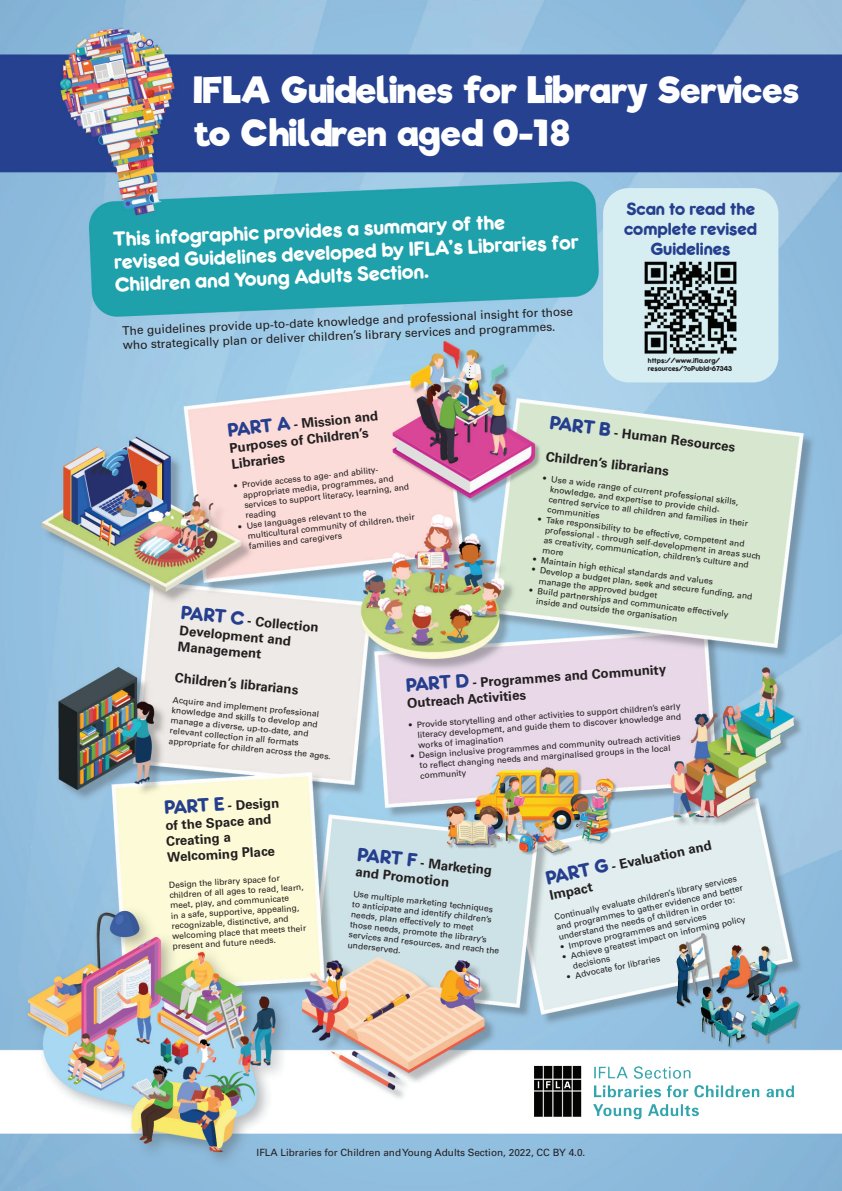
<style>
.page{position:relative;width:842px;height:1191px;background:#fff}
.page>*{position:absolute;margin:0;border:0;box-sizing:border-box;transform-origin:0 0}
.t1{font:36px "Riffic";color:#fff}
.t2{font:19px/22.3px "Rocko Ultra FLF";color:#fff}
.t3{font:16.4px/19.7px "Rocko Ultra FLF";color:#253f8e;text-align:center}
.t4{font:700 13.3px/15.7px "Univers LT Std";color:#231f20}
.t5{font:12px/14.5px "Univers LT Std";color:#231f20}
.t6{font:10px "Univers LT Std";color:#231f20}
.t7{font:8.5px/10.2px "Univers LT Std";color:#231f20}
.t8{font:6.7px/8px "Rocko Ultra FLF";color:#231f20}
.s1{font-family:"Rocko Ultra FLF";font-weight:400;font-size:18px;color:#253f8e}
</style>
<div class="page">
<img style="left:0;top:0;width:842px;height:1190px">
<img style="left:534px;top:1064px;width:266px;height:55px">
<div style="left:603px;top:188px;width:175px;height:194px;background:#d6eef2;border-radius:26px"></div>
<img style="left:644px;top:261px;width:93px;height:93px">
<p class="t1" style="left:194px;top:68px;width:607px">IFLA Guidelines for Library Services</p>
<p class="t1" style="left:194px;top:111px;width:377px">to Children aged 0-18</p>
<p class="t2" style="left:113px;top:230px;width:394px;rotate:-3deg">This infographic provides a summary of the</p>
<p class="t2" style="left:113px;top:253px;width:467px;rotate:-3deg">revised Guidelines developed by IFLA’s Libraries for<br>Children and Young Adults Section.</p>
<p class="t5" style="left:122px;top:322px;width:453px;rotate:-2deg">The guidelines provide up-to-date knowledge and professional insight for those who strategically plan or deliver children’s library services and programmes.</p>
<p class="t3" style="left:624px;top:200px;width:135px">Scan to read the complete revised<br>Guidelines</p>
<p class="t8" style="left:648px;top:357px;width:86px">https://www.ifla.org/ resources/?oPubId=67343</p>
<p class="t4" style="left:227px;top:425px;width:153px;rotate:-7deg"><span class="s1">PART A</span> - Mission and<br>Purposes of Children’s<br>Libraries</p>
<p class="t7" style="left:241px;top:480px;width:167px;text-indent:-8px;rotate:-7deg">• Provide access to age- and ability&shy;appropriate media, programmes, and services to support literacy, learning, and reading</p>
<p class="t4" style="left:551px;top:416px;width:188px;rotate:7deg"><span class="s1">PART B</span> - Human Resources</p>
<p class="t4" style="left:547px;top:448px;width:125px;rotate:7deg">Children’s librarians</p>
<p class="t7" style="left:552px;top:474px;width:202px;text-indent:-8px;rotate:7deg">• Use a wide range of current professional skills, knowledge, and expertise to provide child&shy;centred service to all children and families in their communities</p>
<p class="t7" style="left:246px;top:521px;width:170px;text-indent:-8px;rotate:-7deg">• Use languages relevant to the multicultural community of children, their families and caregivers</p>
<p class="t7" style="left:547px;top:514px;width:219px;text-indent:-8px;rotate:7deg">• Take responsibility to be effective, competent and professional - through self-development in areas such as creativity, communication, children’s culture and more</p>
<p class="t7" style="left:534px;top:554px;width:183px;rotate:7deg">• Maintain high ethical standards and values</p>
<p class="t7" style="left:541px;top:565px;width:215px;text-indent:-8px;rotate:7deg">• Develop a budget plan, seek and secure funding, and manage the approved budget</p>
<p class="t7" style="left:538px;top:586px;width:194px;text-indent:-8px;rotate:7deg">• Build partnerships and communicate effectively inside and outside the organisation</p>
<p class="t4" style="left:181px;top:607px;width:140px;rotate:5deg"><span class="s1">PART C</span> - Collection<br>Development and<br>Management</p>
<p class="t4" style="left:176px;top:670px;width:125px;rotate:5deg">Children’s librarians</p>
<p class="t7" style="left:173px;top:695px;width:164px;rotate:5deg">Acquire and implement professional knowledge and skills to develop and manage a diverse, up-to-date, and relevant collection in all formats appropriate for children across the ages.</p>
<p class="t4" style="left:406px;top:679px;width:262px;rotate:-4deg"><span class="s1">PART D</span> - Programmes and Community<br>Outreach Activities</p>
<p class="t7" style="left:416px;top:719px;width:266px;text-align:justify;text-indent:-8px;rotate:-4deg">• Provide storytelling and other activities to support children’s early literacy development, and guide them to discover knowledge and works of imagination</p>
<p class="t7" style="left:419px;top:750px;width:264px;text-indent:-8px;rotate:-4deg">• Design inclusive programmes and community outreach activities to refl ect changing needs and marginalised groups in the local community</p>
<p class="t4" style="left:163px;top:802px;width:117px;rotate:-4deg"><span class="s1">PART E</span> - Design of the Space and<br>Creating a<br>Welcoming Place</p>
<p class="t7" style="left:168px;top:880px;width:136px;rotate:-4deg">Design the library space for children of all ages to read, learn, meet, play, and communicate<br>in a safe, supportive, appealing, recognizable, distinctive, and welcoming place that meets their present and future needs.</p>
<p class="t4" style="left:358px;top:848px;width:137px;rotate:6deg"><span class="s1">PART F</span> - Marketing and Promotion</p>
<p class="t7" style="left:354px;top:889px;width:153px;rotate:6deg">Use multiple marketing techniques<br>to anticipate and identify children’s needs, plan effectively to meet<br>those needs, promote the library’s services and resources, and reach the underserved.</p>
<p class="t4" style="left:545px;top:872px;width:170px;rotate:-12deg"><span class="s1">PART G</span> - Evaluation and<br>Impact</p>
<p class="t7" style="left:553px;top:912px;width:192px;rotate:-12deg">Continually evaluate children’s library services and programmes to gather evidence and better understand the needs of children in order to:</p>
<p class="t7" style="left:560px;top:942px;width:150px;rotate:-12deg">• Improve programmes and services</p>
<p class="t7" style="left:570px;top:950px;width:180px;text-indent:-8px;rotate:-12deg">• Achieve greatest impact on informing policy decisions</p>
<p class="t7" style="left:566px;top:972px;width:96px;rotate:-12deg">• Advocate for libraries</p>
<p class="t6" style="left:257px;top:1146px;width:330px">IFLA Libraries for Children and Young Adults Section, 2022, CC BY 4.0.</p>
</div>
